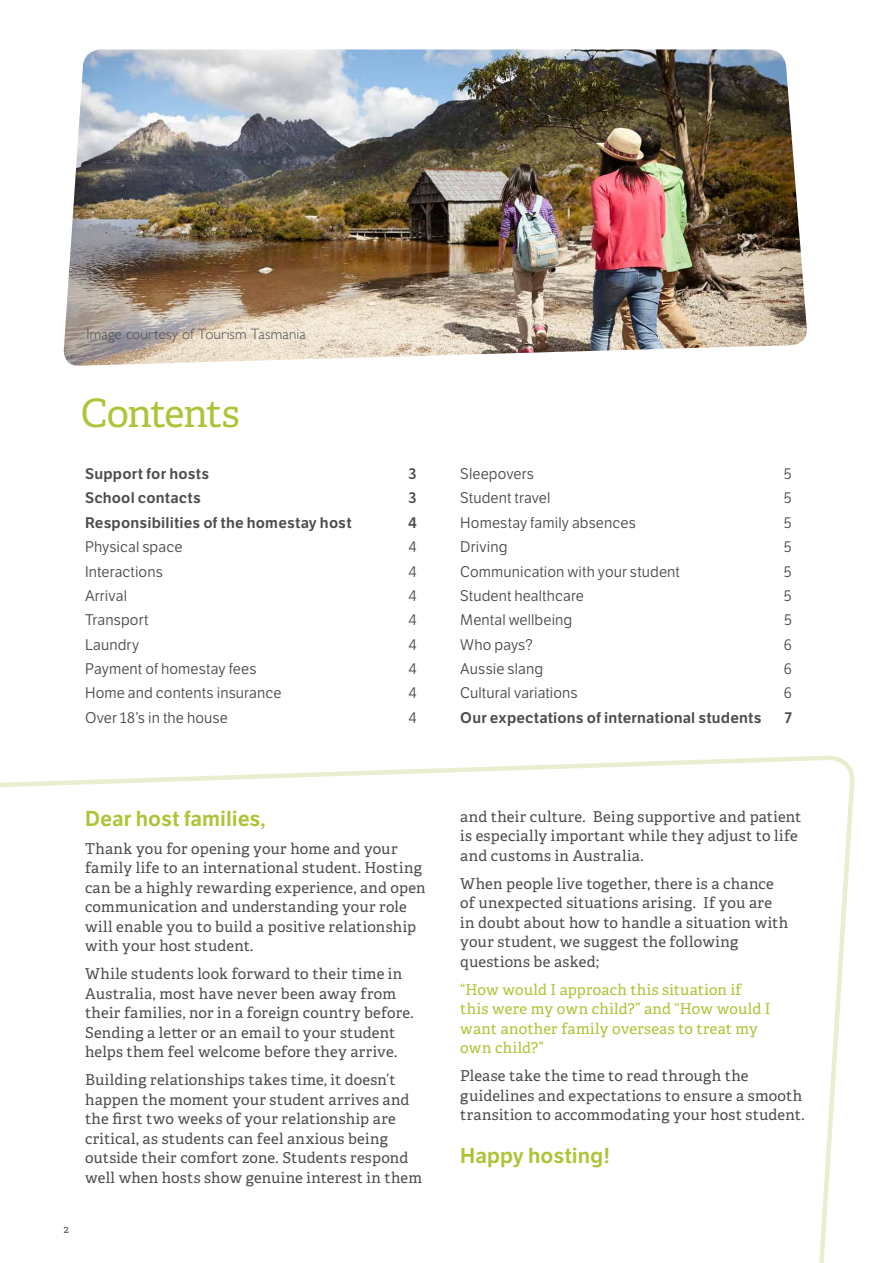
<style>
.page{position:relative;width:893px;height:1263px;background:#fff}
.page>*{position:absolute;margin:0;border:0;box-sizing:border-box;transform-origin:0 0}
.t1{font:39px "Adelle";letter-spacing:-.04em;color:#acc435}
.t2{font:600 21px "LFT Etica";color:#acc435}
.t3{font:15px/19.5px "Adelle";letter-spacing:.015em;color:#4d4d4f}
.t4{font:15px "LFT Etica";letter-spacing:.01em;color:#4d4d4f}
.t5{font:15px/19.5px "Adelle";letter-spacing:.01em;color:#acc435}
.t6{font:600 15px "LFT Etica";letter-spacing:.01em;color:#4d4d4f}
.t7{font:300 15px "Gill Sans";letter-spacing:.01em;color:#4d4d4f}
.t8{font:10.5px "Adelle";color:#4d4d4f}
</style>
<div class="page">
<img style="left:63px;top:49px;width:744px;height:317px">
<svg style="left:0;top:755px;width:854px;height:508px"></svg>
<p class="t7" style="left:87px;top:322px;width:221px">Image courtesy of Tourism Tasmania</p>
<h1 class="t1" style="left:81px;top:389px;width:160px">Contents</h1>
<p class="t6" style="left:85px;top:465px;width:126px">Support for hosts</p>
<p class="t6" style="left:409px;top:465px;width:10px">3</p>
<p class="t6" style="left:85px;top:489px;width:117px">School contacts</p>
<p class="t6" style="left:409px;top:489px;width:10px">3</p>
<p class="t6" style="left:85px;top:513px;width:268px">Responsibilities of the homestay host</p>
<p class="t6" style="left:408px;top:513px;width:10px">4</p>
<p class="t4" style="left:85px;top:538px;width:99px">Physical space</p>
<p class="t4" style="left:409px;top:538px;width:10px">4</p>
<p class="t4" style="left:85px;top:563px;width:79px">Interactions</p>
<p class="t4" style="left:409px;top:563px;width:10px">4</p>
<p class="t4" style="left:85px;top:587px;width:44px">Arrival</p>
<p class="t4" style="left:409px;top:587px;width:10px">4</p>
<p class="t4" style="left:85px;top:611px;width:65px">Transport</p>
<p class="t4" style="left:409px;top:611px;width:10px">4</p>
<p class="t4" style="left:85px;top:636px;width:56px">Laundry</p>
<p class="t4" style="left:409px;top:636px;width:10px">4</p>
<p class="t4" style="left:85px;top:660px;width:173px">Payment of homestay fees</p>
<p class="t4" style="left:409px;top:660px;width:10px">4</p>
<p class="t4" style="left:85px;top:684px;width:198px">Home and contents insurance</p>
<p class="t4" style="left:409px;top:684px;width:10px">4</p>
<p class="t4" style="left:85px;top:709px;width:144px">Over 18’s in the house</p>
<p class="t4" style="left:409px;top:709px;width:10px">4</p>
<p class="t8" style="left:64px;top:1222px;width:7px">2</p>
<h2 class="t2" style="left:85px;top:806px;width:182px">Dear host families,</h2>
<p class="t3" style="left:85px;top:839px;width:342px">Thank you for opening your home and your family life to an international student. Hosting can be a highly rewarding experience, and open communication and understanding your role will enable you to build a positive relationship with your host student.</p>
<p class="t3" style="left:85px;top:964px;width:330px">While students look forward to their time in Australia, most have never been away from their families, nor in a foreign country before.<br>Sending a letter or an email to your student helps them feel welcome before they arrive.</p>
<p class="t3" style="left:85px;top:1070px;width:339px">Building relationships takes time, it doesn’t happen the moment your student arrives and the first two weeks of your relationship are critical, as students can feel anxious being outside their comfort zone. Students respond well when hosts show genuine interest in them</p>
<p class="t4" style="left:460px;top:465px;width:75px">Sleepovers</p>
<p class="t4" style="left:784px;top:465px;width:9px">5</p>
<p class="t4" style="left:460px;top:489px;width:92px">Student travel</p>
<p class="t4" style="left:784px;top:489px;width:9px">5</p>
<p class="t4" style="left:460px;top:514px;width:177px">Homestay family absences</p>
<p class="t4" style="left:784px;top:514px;width:9px">5</p>
<p class="t4" style="left:460px;top:538px;width:49px">Driving</p>
<p class="t4" style="left:784px;top:538px;width:9px">5</p>
<p class="t4" style="left:460px;top:563px;width:221px">Communication with your student</p>
<p class="t4" style="left:784px;top:563px;width:9px">5</p>
<p class="t4" style="left:460px;top:587px;width:125px">Student healthcare</p>
<p class="t4" style="left:784px;top:587px;width:9px">5</p>
<p class="t4" style="left:460px;top:611px;width:114px">Mental wellbeing</p>
<p class="t4" style="left:784px;top:611px;width:9px">5</p>
<p class="t4" style="left:460px;top:636px;width:74px">Who pays?</p>
<p class="t4" style="left:784px;top:636px;width:10px">6</p>
<p class="t4" style="left:460px;top:660px;width:84px">Aussie slang</p>
<p class="t4" style="left:784px;top:660px;width:10px">6</p>
<p class="t4" style="left:460px;top:684px;width:119px">Cultural variations</p>
<p class="t4" style="left:784px;top:684px;width:10px">6</p>
<p class="t6" style="left:460px;top:708px;width:303px">Our expectations of international students</p>
<p class="t6" style="left:785px;top:708px;width:9px">7</p>
<p class="t3" style="left:460px;top:807px;width:343px">and their culture. Being supportive and patient is especially important while they adjust to life and customs in Australia.</p>
<p class="t3" style="left:460px;top:874px;width:329px">When people live together, there is a chance of unexpected situations arising. If you are in doubt about how to handle a situation with your student, we suggest the following questions be asked;</p>
<p class="t5" style="left:460px;top:980px;width:312px">“How would I approach this situation if this were my own child?” and “How would I want another family overseas to treat my own child?”</p>
<p class="t3" style="left:460px;top:1066px;width:346px">Please take the time to read through the guidelines and expectations to ensure a smooth transition to accommodating your host student.</p>
<h2 class="t2" style="left:460px;top:1143px;width:151px">Happy hosting!</h2>
</div>
